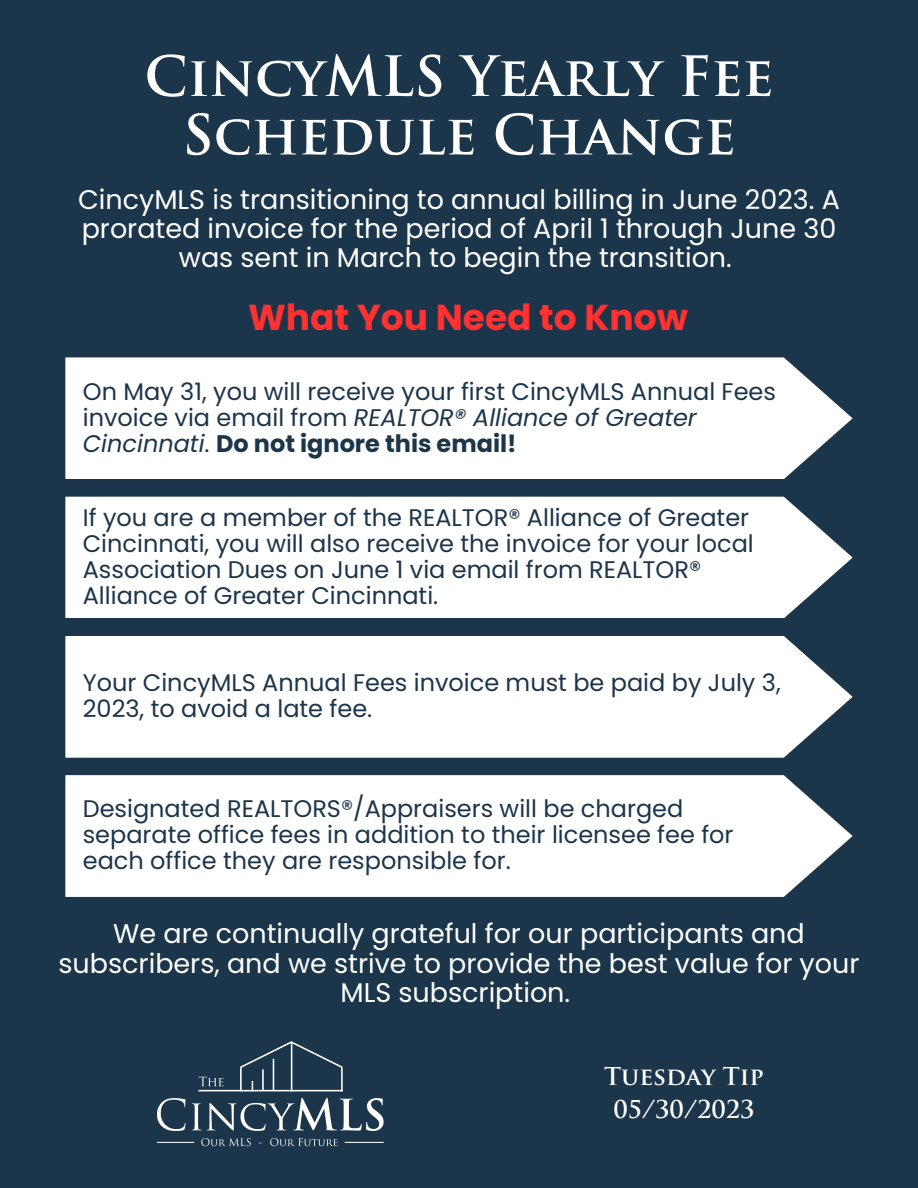
<style>
.page{position:relative;width:918px;height:1188px;background:#1b354b}
.page>*{position:absolute;margin:0;border:0;box-sizing:border-box;transform-origin:0 0}
.t1{font:700 54px/58.5px "Trajan Pro";color:#fff;text-align:center}
.t2{font:700 36px "Poppins";color:#ff3131}
.t3{font:27px/29.2px "Poppins";color:#fff;text-align:center}
.t4{font:24px/25.8px "Poppins";color:#1b354b}
.t5{font:700 24px "Trajan Pro";color:#fff}
.s1{font-style:italic}
.s2{font-weight:700}
</style>
<div class="page">
<div style="left:65px;top:357px;width:788px;height:122px;background:#fff"></div>
<div style="left:65px;top:497px;width:788px;height:121px;background:#fff"></div>
<div style="left:65px;top:636px;width:788px;height:121px;background:#fff"></div>
<div style="left:65px;top:775px;width:788px;height:122px;background:#fff"></div>
<svg style="left:157px;top:1098px;width:227px;height:33px"></svg>
<hr style="left:157px;top:1142px;width:37px;height:1px;background:#fff">
<hr style="left:345px;top:1142px;width:39px;height:1px;background:#fff">
<svg style="left:201px;top:1138px;width:137px;height:8px"></svg>
<svg style="left:199px;top:1077px;width:25px;height:9px"></svg>
<hr style="left:198px;top:1090px;width:145px;height:1px;background:#fff">
<hr style="left:240px;top:1067px;width:2px;height:24px;background:#fff">
<hr style="left:341px;top:1067px;width:2px;height:24px;background:#fff">
<svg style="left:240px;top:1041px;width:103px;height:28px"></svg>
<hr style="left:262px;top:1069px;width:2px;height:21px;background:#fff">
<hr style="left:273px;top:1059px;width:1px;height:31px;background:#fff">
<hr style="left:291px;top:1042px;width:1px;height:49px;background:#fff">
<p class="t1" style="left:144px;top:53px;width:631px">CincyMLS Yearly Fee<br>Schedule Change</p>
<p class="t3" style="left:78px;top:184px;width:763px">CincyMLS is transitioning to annual billing in June 2023. A prorated invoice for the period of April 1 through June 30 was sent in March to begin the transition.</p>
<p class="t2" style="left:248px;top:292px;width:441px">What You Need to Know</p>
<p class="t4" style="left:83px;top:378px;width:695px">On May 31, you will receive your first CincyMLS Annual Fees invoice via email from <span class="s1">REALTOR® Alliance of Greater<br>Cincinnati</span>. <span class="s2">Do not ignore this email!</span></p>
<p class="t4" style="left:83px;top:505px;width:673px">If you are a member of the REALTOR® Alliance of Greater Cincinnati, you will also receive the invoice for your local Association Dues on June 1 via email from REALTOR® Alliance of Greater Cincinnati.</p>
<p class="t4" style="left:83px;top:670px;width:699px">Your CincyMLS Annual Fees invoice must be paid by July 3,<br>2023, to avoid a late fee.</p>
<p class="t4" style="left:83px;top:796px;width:652px">Designated REALTORS®/Appraisers will be charged separate office fees in addition to their licensee fee for each office they are responsible for.</p>
<p class="t3" style="left:59px;top:919px;width:802px">We are continually grateful for our participants and subscribers, and we strive to provide the best value for your<br>MLS subscription.</p>
<p class="t5" style="left:604px;top:1067px;width:161px">Tuesday Tip</p>
<p class="t5" style="left:613px;top:1100px;width:143px">05/30/2023</p>
</div>
